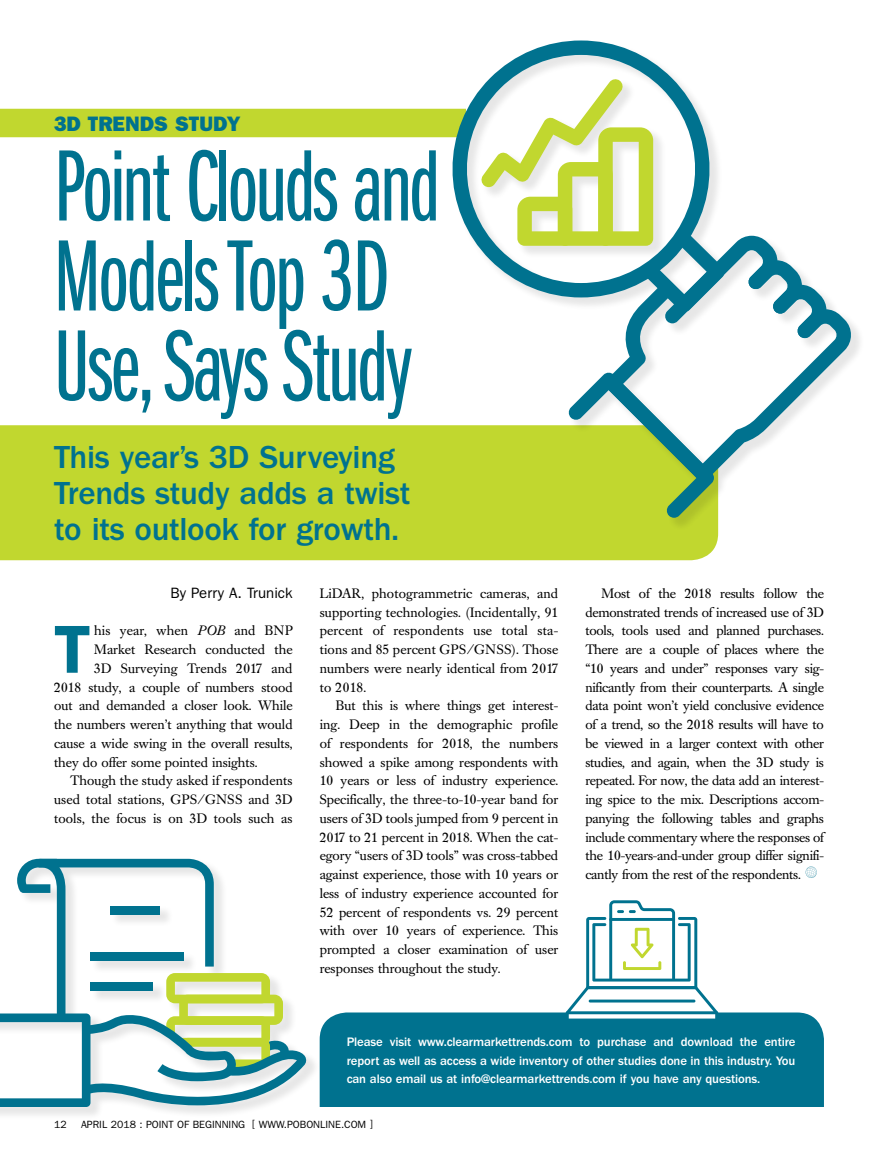
<style>
.page{position:relative;width:878px;height:1161px;background:#fff}
.page>*{position:absolute;margin:0;border:0;box-sizing:border-box;transform-origin:0 0}
.t1{font:105px/90px "Franklin Gothic Book X Cmpr";letter-spacing:-.02em;color:#00728f}
.t2{font:600 68.1px "Franklin Gothic";color:#00728f}
.t3{font:500 33px/36px "Franklin Gothic";letter-spacing:-.01em;color:#00728f}
.t4{font:800 21px "Franklin Gothic";color:#00728f}
.t5{font:15px "Franklin Gothic";color:#000}
.t6{font:13.5px/18.8px "Caslon Book BE";color:#000;text-align:justify}
.t7{font:500 12.75px/18.8px "Franklin Gothic";letter-spacing:-.01em;color:#fff;text-align:justify}
.t8{font:10.5px "Franklin Gothic";color:#000}
.s1{font-style:italic}
</style>
<div class="page">
<svg style="left:805px;top:866px;width:11px;height:12px"></svg>
<div style="left:0;top:425px;width:718px;height:135px;background:#c1d72f"></div>
<div style="left:0;top:858px;width:320px;height:263px;background:#000;opacity:.1"></div>
<svg style="left:0;top:859px;width:307px;height:250px"></svg>
<div style="left:90px;top:982px;width:63px;height:9px;background:#00728f"></div>
<div style="left:90px;top:953px;width:93px;height:8px;background:#00728f"></div>
<div style="left:110px;top:906px;width:50px;height:9px;background:#00728f"></div>
<div style="left:0;top:109px;width:466px;height:28px;background:#c1d72f"></div>
<div style="left:320px;top:1012px;width:504px;height:95px;background:#00728f"></div>
<div style="left:452px;top:40px;width:413px;height:492px;background:#000;opacity:.1"></div>
<svg style="left:440px;top:41px;width:282px;height:256px"></svg>
<svg style="left:568px;top:372px;width:171px;height:146px"></svg>
<svg style="left:605px;top:282px;width:248px;height:199px"></svg>
<svg style="left:480px;top:78px;width:348px;height:260px"></svg>
<svg style="left:565px;top:900px;width:153px;height:122px"></svg>
<h3 class="t4" style="left:54px;top:111px;width:188px">3D TRENDS STUDY</h3>
<h1 class="t1" style="left:54px;top:144px;width:387px">Point Clouds and<br>Models Top 3D<br>Use, Says Study</h1>
<h3 class="t3" style="left:54px;top:439px;width:358px">This year’s 3D Surveying<br>Trends study adds a twist to its outlook for growth.</h3>
<p class="t5" style="left:171px;top:584px;width:123px">By Perry A. Trunick</p>
<h2 class="t2" style="left:54px;top:609px;width:38px">T</h2>
<p class="t6" style="left:94px;top:622px;width:200px">his year, when <span class="s1">POB</span> and BNP</p>
<p class="t6" style="left:94px;top:640px;width:200px">Market Research conducted the</p>
<p class="t6" style="left:94px;top:659px;width:200px">3D Surveying Trends 2017 and</p>
<p class="t6" style="left:54px;top:678px;width:240px">2018 study, a couple of numbers stood</p>
<p class="t6" style="left:54px;top:697px;width:240px">out and demanded a closer look. While</p>
<p class="t6" style="left:54px;top:715px;width:240px">the numbers weren’t anything that would</p>
<p class="t6" style="left:54px;top:734px;width:240px">cause a wide swing in the overall results,</p>
<p class="t6" style="left:54px;top:753px;width:205px">they do offer some pointed insights.</p>
<p class="t6" style="left:70px;top:772px;width:224px">Though the study asked if respondents</p>
<p class="t6" style="left:54px;top:790px;width:240px">used total stations, GPS/GNSS and 3D</p>
<p class="t6" style="left:54px;top:809px;width:240px">tools, the focus is on 3D tools such as</p>
<p class="t6" style="left:320px;top:584px;width:240px">LiDAR, photogrammetric cameras, and supporting technologies. (Incidentally, 91 percent of respondents use total sta&shy;tions and 85 percent GPS/GNSS). Those numbers were nearly identical from 2017 to 2018.</p>
<p class="t6" style="left:320px;top:697px;width:240px;text-indent:16px">But this is where things get interest&shy;ing. Deep in the demographic profile of respondents for 2018, the numbers showed a spike among respondents with 10 years or less of industry experience.<br>Specifically, the three-to-10-year band for users of 3D tools jumped from 9 percent in 2017 to 21 percent in 2018. When the cat&shy;egory “users of 3D tools” was cross-tabbed against experience, those with 10 years or less of industry experience accounted for 52 percent of respondents vs. 29 percent with over 10 years of experience. This prompted a closer examination of user responses throughout the study.</p>
<p class="t6" style="left:585px;top:584px;width:240px;text-indent:16px">Most of the 2018 results follow the demonstrated trends of increased use of 3D tools, tools used and planned purchases.<br>There are a couple of places where the “10 years and under” responses vary sig&shy;nificantly from their counterparts. A single data point won’t yield conclusive evidence of a trend, so the 2018 results will have to be viewed in a larger context with other studies, and again, when the 3D study is repeated. For now, the data add an interest&shy;ing spice to the mix. Descriptions accom&shy;panying the following tables and graphs include commentary where the responses of the 10-years-and-under group differ signifi&shy;cantly from the rest of the respondents.</p>
<p class="t7" style="left:346px;top:1032px;width:450px">Please visit www.clearmarkettrends.com to purchase and download the entire report as well as access a wide inventory of other studies done in this industry. You can also email us at info@clearmarkettrends.com if you have any questions.</p>
<p class="t8" style="left:54px;top:1119px;width:14px">12</p>
<p class="t8" style="left:81px;top:1119px;width:293px">APRIL 2018 : POINT OF BEGINNING [ WWW.POBONLINE.COM ]</p>
</div>
